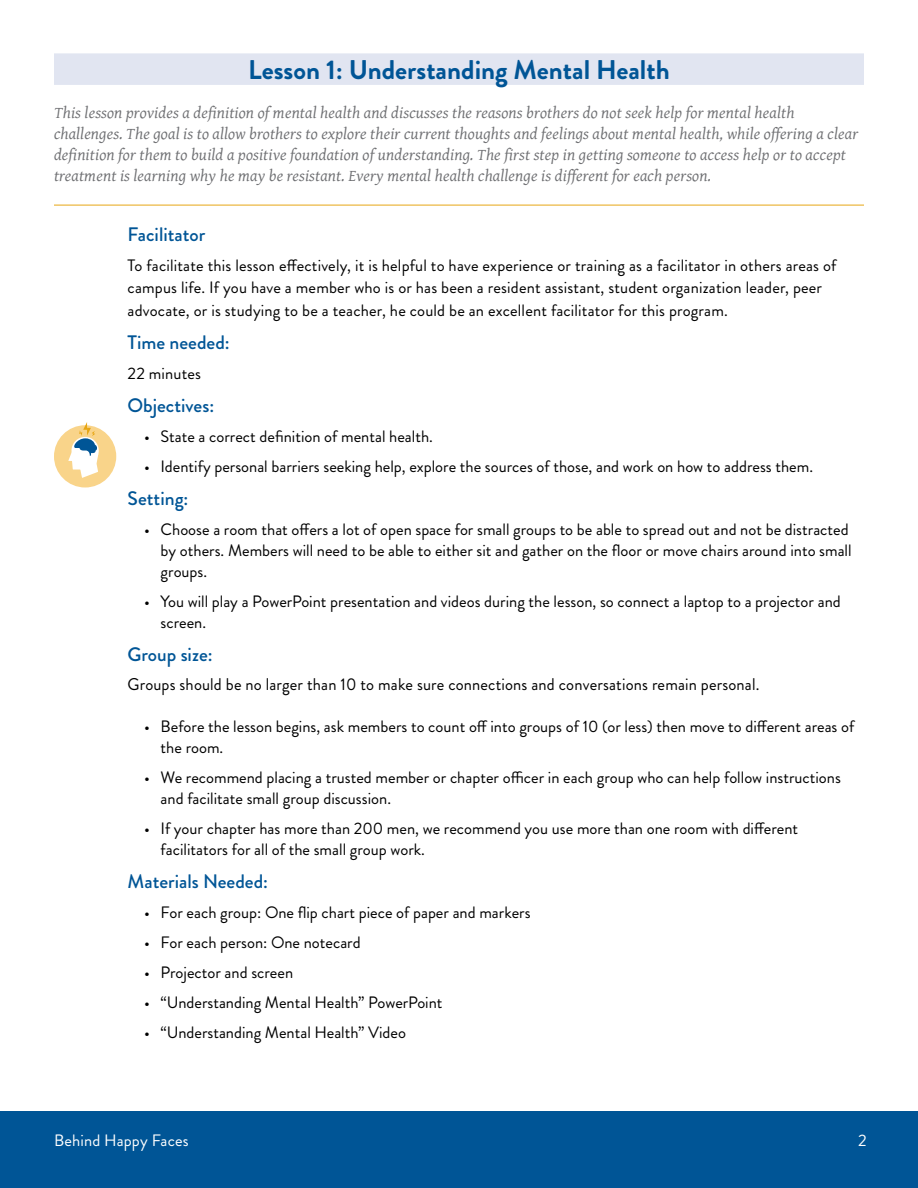
<style>
.page{position:relative;width:918px;height:1188px;background:#fff}
.page>*{position:absolute;margin:0;border:0;box-sizing:border-box;transform-origin:0 0}
.t1{font:700 27px "Brandon Grotesque";color:#005596}
.t2{font:500 19.5px "Brandon Grotesque";color:#005596}
.t3{font:16.95px "Brandon Grotesque";letter-spacing:.01em;color:#000}
.t4{font:16.5px/21px "Brandon Grotesque";color:#000}
.t5{font:italic 16.5px/21px "Gentium";letter-spacing:.01em;color:#6d6e71}
.t6{font:16.5px "Brandon Grotesque";letter-spacing:.01em;color:#fff}
</style>
<div class="page">
<div style="left:0;top:1111px;width:918px;height:77px;background:#005596"></div>
<div style="left:54px;top:425px;width:62px;height:63px;background:#f9d48a;border-radius:50%"></div>
<svg style="left:68px;top:422px;width:30px;height:56px"></svg>
<div style="left:54px;top:53px;width:810px;height:32px;background:#e1e5f1"></div>
<hr style="left:54px;top:205px;width:810px;height:1px;background:#e7a614">
<h1 class="t1" style="left:248px;top:51px;width:423px">Lesson 1: Understanding Mental Health</h1>
<p class="t5" style="left:54px;top:101px;width:806px">This lesson provides a definition of mental health and discusses the reasons brothers do not seek help for mental health challenges. The goal is to allow brothers to explore their current thoughts and feelings about mental health, while offering a clear definition for them to build a positive foundation of understanding. The first step in getting someone to access help or to accept treatment is learning why he may be resistant. Every mental health challenge is different for each person.</p>
<p class="t2" style="left:128px;top:221px;width:79px">Facilitator</p>
<p class="t4" style="left:128px;top:254px;width:710px;line-height:22.5px">To facilitate this lesson effectively, it is helpful to have experience or training as a facilitator in others areas of campus life. If you have a member who is or has been a resident assistant, student organization leader, peer advocate, or is studying to be a teacher, he could be an excellent facilitator for this program.</p>
<p class="t2" style="left:128px;top:329px;width:104px">Time needed:</p>
<p class="t4" style="left:128px;top:363px;width:75px">22 minutes</p>
<p class="t2" style="left:128px;top:392px;width:88px">Objectives:</p>
<p class="t4" style="left:144px;top:426px;width:290px">• State a correct definition of mental health.</p>
<p class="t4" style="left:144px;top:456px;width:670px">• Identify personal barriers seeking help, explore the sources of those, and work on how to address them.</p>
<p class="t2" style="left:128px;top:485px;width:62px">Setting:</p>
<p class="t4" style="left:161px;top:519px;width:693px;text-indent:-16px">• Choose a room that offers a lot of open space for small groups to be able to spread out and not be distracted by others. Members will need to be able to either sit and gather on the floor or move chairs around into small groups.</p>
<p class="t4" style="left:161px;top:591px;width:682px;text-indent:-16px">• You will play a PowerPoint presentation and videos during the lesson, so connect a laptop to a projector and screen.</p>
<p class="t2" style="left:128px;top:641px;width:87px">Group size:</p>
<p class="t3" style="left:128px;top:672px;width:633px">Groups should be no larger than 10 to make sure connections and conversations remain personal.</p>
<p class="t4" style="left:161px;top:716px;width:695px;text-indent:-16px">• Before the lesson begins, ask members to count off into groups of 10 (or less) then move to different areas of the room.</p>
<p class="t4" style="left:161px;top:767px;width:682px;text-indent:-16px">• We recommend placing a trusted member or chapter officer in each group who can help follow instructions and facilitate small group discussion.</p>
<p class="t4" style="left:161px;top:818px;width:639px;text-indent:-16px">• If your chapter has more than 200 men, we recommend you use more than one room with different facilitators for all of the small group work.</p>
<p class="t2" style="left:128px;top:868px;width:142px">Materials Needed:</p>
<p class="t4" style="left:144px;top:902px;width:388px">• For each group: One flip chart piece of paper and markers</p>
<p class="t4" style="left:144px;top:932px;width:218px">• For each person: One notecard</p>
<p class="t4" style="left:144px;top:962px;width:151px">• Projector and screen</p>
<p class="t4" style="left:144px;top:992px;width:300px">• “Understanding Mental Health” PowerPoint</p>
<p class="t4" style="left:144px;top:1022px;width:263px">• “Understanding Mental Health” Video</p>
<p class="t6" style="left:54px;top:1129px;width:136px">Behind Happy Faces</p>
<p class="t6" style="left:858px;top:1129px;width:10px">2</p>
</div>
